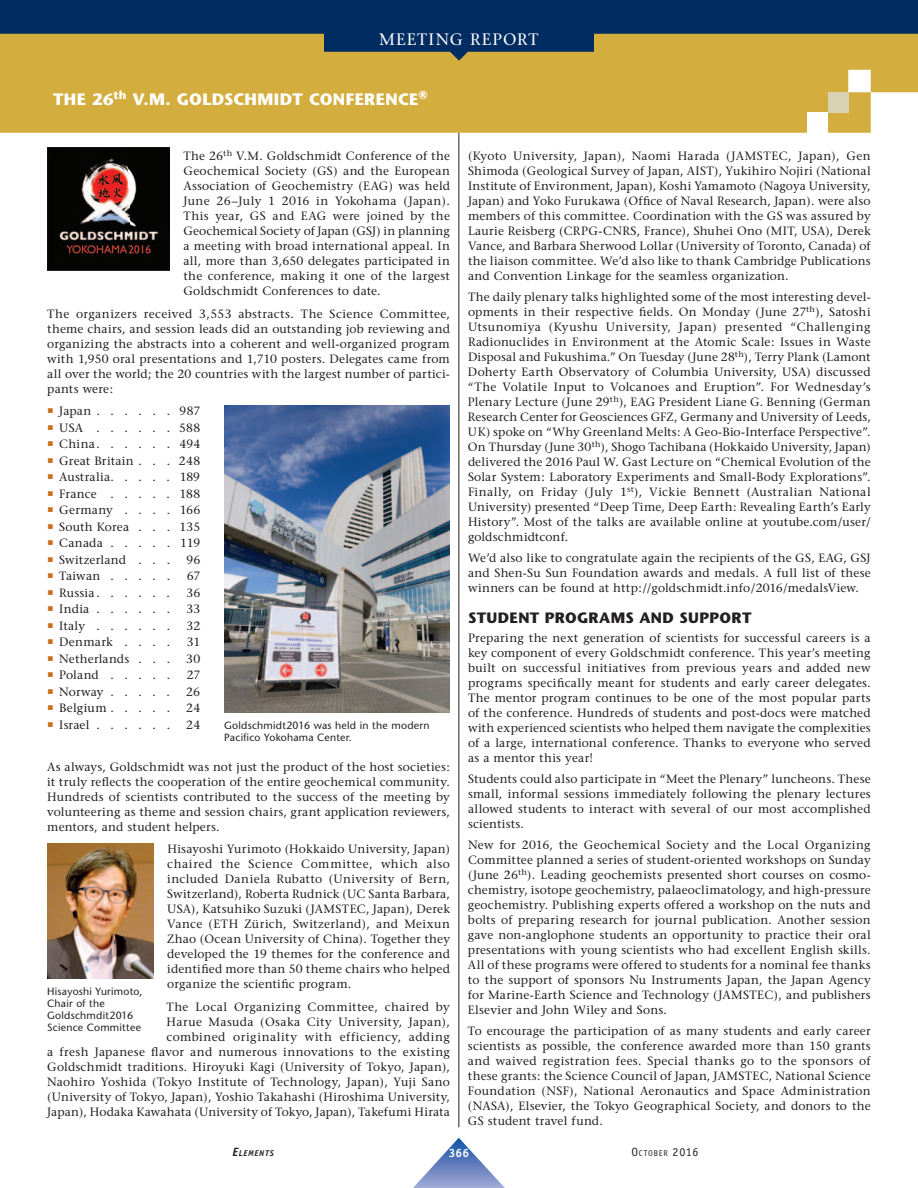
<style>
.page{position:relative;width:918px;height:1188px;background:#fff}
.page>*{position:absolute;margin:0;border:0;box-sizing:border-box;transform-origin:0 0}
.t1{font:700 16.5px "Stone Sans";letter-spacing:.02em;color:#fff}
.t2{font:16.5px "Stone Serif";letter-spacing:.07em;color:#fff}
.t3{font:700 15px "Stone Sans";letter-spacing:.02em;color:#231f20}
.t4{font:12px/15px "Stone Serif";letter-spacing:.02em;color:#231f20;text-align:justify}
.t5{font:700 12px "Officina Sans";color:#fff}
.t6{font:10.5px/12px "Stone Sans";letter-spacing:.02em;color:#231f20}
.t7{font:8.4px "Officina Sans";letter-spacing:.085em;color:#231f20}
.t8{font:italic 700 8.4px "Officina Sans";letter-spacing:.08em;color:#231f20}
.s1{font-size:12px}
</style>
<div class="page">
<div style="left:0;top:61px;width:918px;height:72px;background:#d3ad3d"></div>
<div style="left:808px;top:112px;width:20px;height:21px;background:#fff"></div>
<div style="left:828px;top:92px;width:20px;height:20px;background:#d9d2b4"></div>
<svg style="left:413px;top:1138px;width:92px;height:50px"></svg>
<svg style="left:0;top:0;width:918px;height:61px;background:#4b5a54"></svg>
<img style="left:47px;top:844px;width:107px;height:135px">
<img style="left:47px;top:148px;width:123px;height:122px">
<img style="left:224px;top:406px;width:226px;height:306px">
<hr style="left:459px;top:133px;width:1px;height:994px;background:#231f20">
<h1 class="t2" style="left:379px;top:32px;width:161px">MEETING REPORT</h1>
<h1 class="t1" style="left:53px;top:92px;width:376px">THE 26<sup>th</sup> V.M. GOLDSCHMIDT CONFERENCE<sup>®</sup></h1>
<p class="t4" style="left:183px;top:150px;width:268px">The 26<sup>th</sup> V.M. Goldschmidt Conference of the Geochemical Society (GS) and the European Association of Geochemistry (EAG) was held June 26–July 1 2016 in Yokohama (Japan).<br>This year, GS and EAG were joined by the Geochemical Society of Japan (GSJ) in planning a meeting with broad international appeal. In all, more than 3,650 delegates participated in the conference, making it one of the largest Goldschmidt Conferences to date.</p>
<p class="t4" style="left:47px;top:307px;width:404px">The organizers received 3,553 abstracts. The Science Committee, theme chairs, and session leads did an outstanding job reviewing and organizing the abstracts into a coherent and well-organized program with 1,950 oral presentations and 1,710 posters. Delegates came from all over the world; the 20 countries with the largest number of partici&shy;pants were:</p>
<p class="t4" style="left:59px;top:404px;width:142px;line-height:16.5px">Japan . . . . . . 987<br>USA . . . . . . 588<br>China. . . . . . 494<br>Great Britain . . . 248<br>Australia. . . . . 189<br>France . . . . . 188<br>Germany . . . . 166<br>South Korea . . . 135<br>Canada . . . . . 119<br>Switzerland . . .</p>
<p class="t4" style="left:186px;top:553px;width:15px">96</p>
<p class="t4" style="left:59px;top:570px;width:112px">Taiwan . . . . .</p>
<p class="t4" style="left:187px;top:570px;width:15px">67</p>
<p class="t4" style="left:59px;top:586px;width:112px">Russia . . . . . .</p>
<p class="t4" style="left:186px;top:586px;width:15px">36</p>
<p class="t4" style="left:59px;top:603px;width:112px">India . . . . . .</p>
<p class="t4" style="left:186px;top:603px;width:15px">33</p>
<p class="t4" style="left:59px;top:619px;width:112px">Italy . . . . . .</p>
<p class="t4" style="left:187px;top:619px;width:15px">32</p>
<p class="t4" style="left:59px;top:636px;width:112px">Denmark . . . .</p>
<p class="t4" style="left:187px;top:636px;width:15px">31</p>
<p class="t4" style="left:59px;top:652px;width:112px">Netherlands . . .</p>
<p class="t4" style="left:186px;top:652px;width:16px">30</p>
<p class="t4" style="left:59px;top:669px;width:112px">Poland . . . . .</p>
<p class="t4" style="left:187px;top:669px;width:15px">27</p>
<p class="t4" style="left:59px;top:685px;width:112px">Norway . . . . .</p>
<p class="t4" style="left:186px;top:685px;width:16px">26</p>
<p class="t4" style="left:59px;top:702px;width:112px">Belgium . . . . .</p>
<p class="t4" style="left:186px;top:702px;width:16px">24</p>
<p class="t4" style="left:59px;top:718px;width:112px">Israel . . . . . .</p>
<p class="t4" style="left:186px;top:718px;width:16px">24</p>
<p class="t4" style="left:47px;top:760px;width:404px">As always, Goldschmidt was not just the product of the host societies: it truly reflects the cooperation of the entire geochemical community.<br>Hundreds of scientists contributed to the success of the meeting by volunteering as theme and session chairs, grant application reviewers, mentors, and student helpers.</p>
<p class="t4" style="left:167px;top:843px;width:284px">Hisayoshi Yurimoto (Hokkaido University, Japan) chaired the Science Committee, which also included Daniela Rubatto (University of Bern, Switzerland), Roberta Rudnick (UC Santa Barbara, USA), Katsuhiko Suzuki (JAMSTEC, Japan), Derek Vance (ETH Zürich, Switzerland), and Meixun Zhao (Ocean University of China). Together they developed the 19 themes for the conference and identified more than 50 theme chairs who helped organize the scientific program.</p>
<p class="t4" style="left:47px;top:1000px;width:404px;text-align:right">The Local Organizing Committee, chaired by<br>Harue Masuda (Osaka City University, Japan),<br>combined originality with efficiency, adding<br>a fresh Japanese flavor and numerous innovations to the existing Goldschmidt traditions. Hiroyuki Kagi (University of Tokyo, Japan), Naohiro Yoshida (Tokyo Institute of Technology, Japan), Yuji Sano (University of Tokyo, Japan), Yoshio Takahashi (Hiroshima University, Japan), Hodaka Kawahata (University of Tokyo, Japan), Takefumi Hirata</p>
<p class="t6" style="left:224px;top:720px;width:207px">Goldschmidt2016 was held in the modern<br>Pacifico Yokohama Center.</p>
<p class="t6" style="left:47px;top:986px;width:97px">Hisayoshi Yurimoto,<br>Chair of the<br>Goldschmdit2016<br>Science Committee</p>
<p class="t4" style="left:468px;top:150px;width:404px">(Kyoto University, Japan), Naomi Harada (JAMSTEC, Japan), Gen Shimoda (Geological Survey of Japan, AIST), Yukihiro Nojiri (National Institute of Environment, Japan), Koshi Yamamoto (Nagoya University, Japan) and Yoko Furukawa (Office of Naval Research, Japan). were also members of this committee. Coordination with the GS was assured by Laurie Reisberg (CRPG-CNRS, France), Shuhei Ono (MIT, USA), Derek Vance, and Barbara Sherwood Lollar (University of Toronto, Canada) of the liaison committee. We’d also like to thank Cambridge Publications and Convention Linkage for the seamless organization.</p>
<p class="t4" style="left:468px;top:291px;width:404px">The daily plenary talks highlighted some of the most interesting devel&shy;opments in their respective fields. On Monday (June 27<sup>th</sup>), Satoshi Utsunomiya (Kyushu University, Japan) presented “Challenging Radionuclides in Environment at the Atomic Scale: Issues in Waste Disposal and Fukushima.” On Tuesday (June 28<sup>th</sup>), Terry Plank (Lamont Doherty Earth Observatory of Columbia University, USA) discussed “The Volatile Input to Volcanoes and Eruption”. For Wednesday’s Plenary Lecture (June 29<sup>th</sup>), EAG President Liane G. Benning (German Research Center for Geosciences GFZ, Germany and University of Leeds, UK) spoke on “Why Greenland Melts: A Geo-Bio-Interface Perspective”.<br>On Thursday (June 30<sup>th</sup>), Shogo Tachibana (Hokkaido University, Japan) delivered the 2016 Paul W. Gast Lecture on “Chemical Evolution of the Solar System: Laboratory Experiments and Small-Body Explorations”.<br>Finally, on Friday (July 1<sup>st</sup>), Vickie Bennett (Australian National University) presented “Deep Time, Deep Earth: Revealing Earth’s Early History”. Most of the talks are available online at youtube.com/user/ goldschmidtconf.</p>
<p class="t4" style="left:468px;top:552px;width:404px">We’d also like to congratulate again the recipients of the GS, EAG, GSJ and Shen-Su Sun Foundation awards and medals. A full list of these winners can be found at http://goldschmidt.info/2016/medalsView.</p>
<p class="t3" style="left:468px;top:612px;width:285px">STUDENT PROGRAMS AND SUPPORT</p>
<p class="t4" style="left:468px;top:632px;width:404px">Preparing the next generation of scientists for successful careers is a key component of every Goldschmidt conference. This year’s meeting built on successful initiatives from previous years and added new programs specifically meant for students and early career delegates.<br>The mentor program continues to be one of the most popular parts of the conference. Hundreds of students and post-docs were matched with experienced scientists who helped them navigate the complexities of a large, international conference. Thanks to everyone who served as a mentor this year!</p>
<p class="t4" style="left:468px;top:773px;width:404px">Students could also participate in “Meet the Plenary” luncheons. These small, informal sessions immediately following the plenary lectures allowed students to interact with several of our most accomplished scientists.</p>
<p class="t4" style="left:468px;top:839px;width:404px">New for 2016, the Geochemical Society and the Local Organizing Committee planned a series of student-oriented workshops on Sunday (June 26<sup>th</sup>). Leading geochemists presented short courses on cosmo&shy;chemistry, isotope geochemistry, palaeoclimatology, and high-pressure geochemistry. Publishing experts offered a workshop on the nuts and bolts of preparing research for journal publication. Another session gave non-anglophone students an opportunity to practice their oral presentations with young scientists who had excellent English skills.<br>All of these programs were offered to students for a nominal fee thanks to the support of sponsors Nu Instruments Japan, the Japan Agency for Marine-Earth Science and Technology (JAMSTEC), and publishers Elsevier and John Wiley and Sons.</p>
<p class="t4" style="left:468px;top:1025px;width:404px">To encourage the participation of as many students and early career scientists as possible, the conference awarded more than 150 grants and waived registration fees. Special thanks go to the sponsors of these grants: the Science Council of Japan, JAMSTEC, National Science Foundation (NSF), National Aeronautics and Space Administration (NASA), Elsevier, the Tokyo Geographical Society, and donors to the GS student travel fund.</p>
<p class="t8" style="left:232px;top:1150px;width:43px"><span class="s1">E</span>LEMENTS</p>
<p class="t5" style="left:449px;top:1149px;width:22px">366</p>
<p class="t7" style="left:631px;top:1150px;width:69px"><span class="s1">O</span>CTOBER <span class="s1">2016</span></p>
</div>
